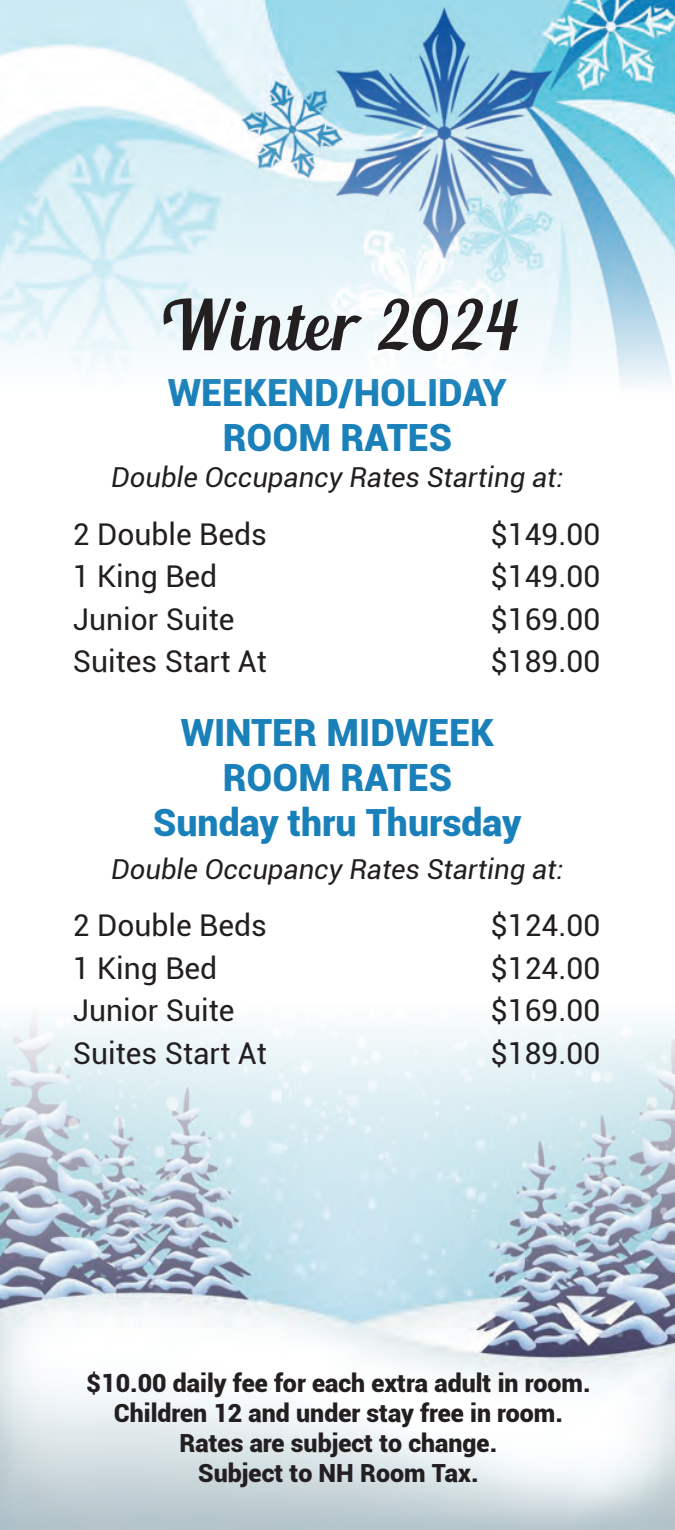
<style>
.page{position:relative;width:675px;height:1530px;background:#fff}
.page>*{position:absolute;margin:0;border:0;box-sizing:border-box;transform-origin:0 0}
.t1{font:68.75px "Blenda Script";letter-spacing:.04em;color:#231f20;scale:.92 1}
.t2{font:900 37.5px "Roboto";color:#1980ba}
.t3{font:30px "Roboto";color:#231f20}
.t4{font:italic 27.5px "Roboto";color:#231f20}
.t5{font:900 25px "Roboto";color:#231f20}
</style>
<div class="page">
<img style="left:0;top:1018px;width:675px;height:512px">
<img style="left:0;top:0;width:675px;height:387px">
<p class="t1" style="left:157px;top:281px;width:395px">Winter 2024</p>
<p class="t2" style="left:168px;top:366px;width:340px">WEEKEND/HOLIDAY</p>
<p class="t2" style="left:223px;top:411px;width:231px">ROOM RATES</p>
<p class="t4" style="left:111px;top:458px;width:454px">Double Occupancy Rates Starting at:</p>
<p class="t3" style="left:73px;top:513px;width:196px">2 Double Beds</p>
<p class="t3" style="left:490px;top:513px;width:111px">$149.00</p>
<p class="t3" style="left:73px;top:556px;width:146px">1 King Bed</p>
<p class="t3" style="left:490px;top:556px;width:111px">$149.00</p>
<p class="t3" style="left:73px;top:598px;width:163px">Junior Suite</p>
<p class="t3" style="left:490px;top:598px;width:111px">$169.00</p>
<p class="t3" style="left:73px;top:641px;width:195px">Suites Start At</p>
<p class="t3" style="left:490px;top:641px;width:111px">$189.00</p>
<p class="t2" style="left:181px;top:706px;width:315px">WINTER MIDWEEK</p>
<p class="t2" style="left:223px;top:751px;width:231px">ROOM RATES</p>
<p class="t2" style="left:153px;top:796px;width:370px">Sunday thru Thursday</p>
<p class="t4" style="left:111px;top:850px;width:454px">Double Occupancy Rates Starting at:</p>
<p class="t3" style="left:73px;top:905px;width:196px">2 Double Beds</p>
<p class="t3" style="left:490px;top:905px;width:111px">$124.00</p>
<p class="t3" style="left:73px;top:947px;width:146px">1 King Bed</p>
<p class="t3" style="left:490px;top:947px;width:111px">$124.00</p>
<p class="t3" style="left:73px;top:990px;width:163px">Junior Suite</p>
<p class="t3" style="left:490px;top:990px;width:111px">$169.00</p>
<p class="t3" style="left:73px;top:1032px;width:195px">Suites Start At</p>
<p class="t3" style="left:490px;top:1032px;width:111px">$189.00</p>
<p class="t5" style="left:86px;top:1366px;width:506px">$10.00 daily fee for each extra adult in room.</p>
<p class="t5" style="left:114px;top:1396px;width:451px">Children 12 and under stay free in room.</p>
<p class="t5" style="left:180px;top:1426px;width:319px">Rates are subject to change.</p>
<p class="t5" style="left:198px;top:1456px;width:282px">Subject to NH Room Tax.</p>
</div>
